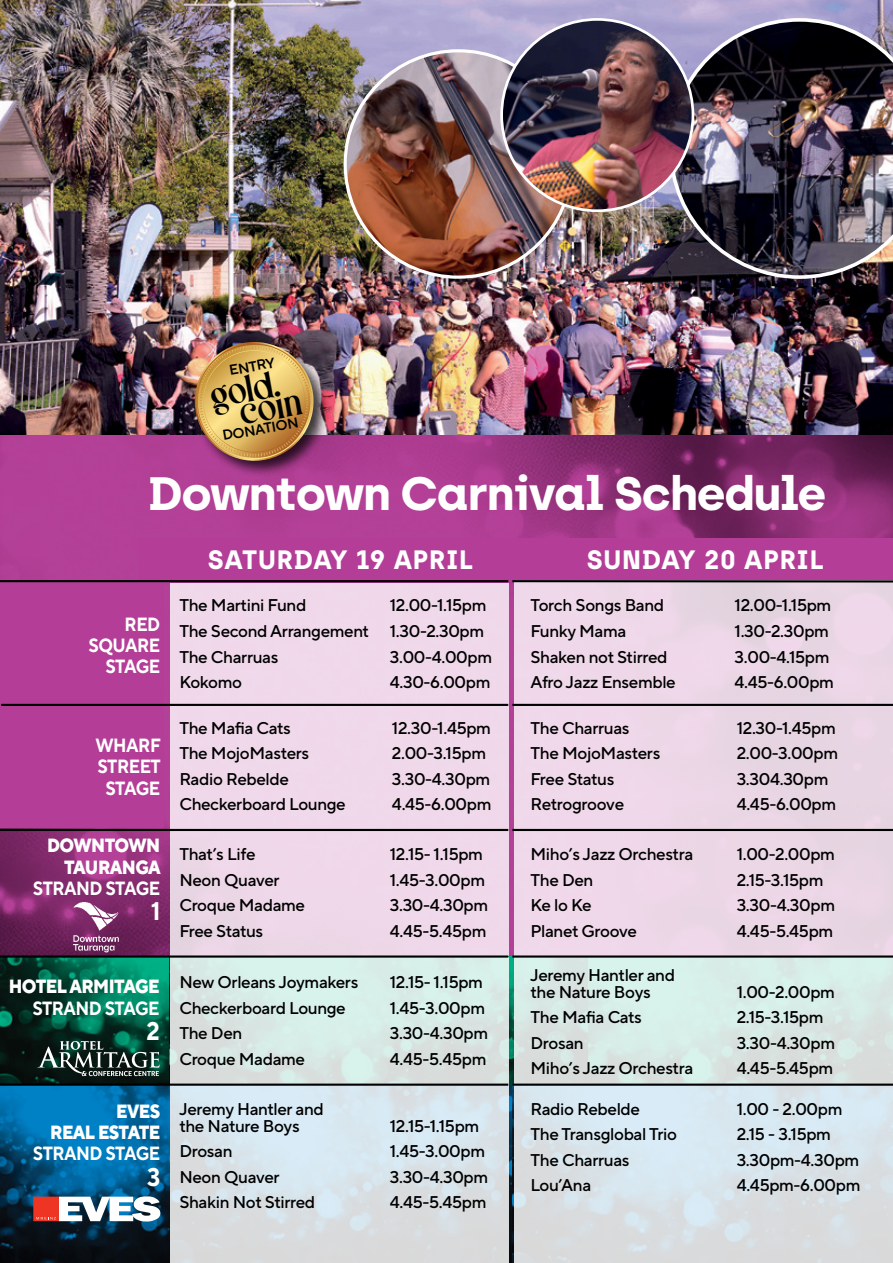
<style>
.page{position:relative;width:893px;height:1263px;background:#fff}
.page>*{position:absolute;margin:0;border:0;box-sizing:border-box;transform-origin:0 0}
.t1{font:700 46.8px "Archia";letter-spacing:-.025em;color:#fff}
.t2{font:500 38.85px "Westiva";color:#000}
.t3{font:700 26.55px "Archia";letter-spacing:.03em;color:#fff}
.t4{font:700 25.5px "TT Norms Pro";color:#fff;scale:.9 1}
.t5{font:700 19.2px/21.3px "TT Norms Pro";letter-spacing:-.03em;color:#fff;text-align:right;scale:.9 1}
.t6{font:800 19.2px/21.3px "TT Norms Pro";letter-spacing:-.03em;color:#fff;text-align:right;scale:.9 1}
.t7{font:500 16.95px/25.5px "TT Norms Pro";letter-spacing:-.02em;color:#000}
.t8{font:14.25px "TT Norms Pro Dm Bd";color:#000}
</style>
<div class="page">
<img style="left:0;top:434px;width:893px;height:649px">
<img style="left:1px;top:957px;width:168px;height:126px">
<img style="left:0;top:1085px;width:512px;height:178px">
<img style="left:0;top:0;width:893px;height:434px">
<div style="left:170px;top:575px;width:338px;height:380px;background:#efd8ea"></div>
<svg style="left:170px;top:957px;width:338px;height:306px;background:#d7e4e5"></svg>
<div style="left:514px;top:575px;width:379px;height:382px;background:#edd7e7"></div>
<svg style="left:514px;top:957px;width:379px;height:306px;background:#d7e4e6"></svg>
<div style="left:138px;top:538px;width:370px;height:44px;background:#b43e97"></div>
<div style="left:0;top:581px;width:164px;height:123px;background:#b43e97"></div>
<div style="left:0;top:704px;width:164px;height:124px;background:#b43e97"></div>
<div style="left:491px;top:538px;width:402px;height:42px;background:#b43e97"></div>
<hr style="left:0;top:580px;width:508px;height:2px;background:#000">
<hr style="left:512px;top:580px;width:381px;height:2px;background:#000">
<hr style="left:1px;top:704px;width:507px;height:2px;background:#000">
<hr style="left:0;top:829px;width:508px;height:2px;background:#000">
<hr style="left:0;top:955px;width:508px;height:2px;background:#000">
<hr style="left:512px;top:704px;width:381px;height:2px;background:#000">
<hr style="left:512px;top:829px;width:381px;height:2px;background:#000">
<hr style="left:512px;top:955px;width:381px;height:2px;background:#000">
<hr style="left:512px;top:1083px;width:381px;height:3px;background:#000">
<img style="left:669px;top:18px;width:224px;height:261px">
<img style="left:345px;top:51px;width:226px;height:226px">
<img style="left:502px;top:19px;width:191px;height:192px;border-radius:95px">
<div style="left:192px;top:339px;width:139px;height:139px;background:#000;opacity:.75"></div>
<img style="left:190px;top:340px;width:128px;height:125px">
<hr style="left:0;top:1083px;width:508px;height:3px;background:#000">
<div style="left:33px;top:1197px;width:26px;height:24px;background:#ee3524"></div>
<svg style="left:36px;top:1196px;width:124px;height:26px"></svg>
<img style="left:60px;top:890px;width:73px;height:66px">
<svg style="left:37px;top:1041px;width:123px;height:35px;background:#3c534d"></svg>
<p class="t8" style="left:227px;top:360px;width:48px;rotate:-10deg">ENTRY</p>
<h2 class="t2" style="left:205px;top:372px;width:67px;rotate:-10deg">gold</h2>
<p class="t8" style="left:221px;top:425px;width:79px;rotate:-10deg">DONATION</p>
<h2 class="t2" style="left:235px;top:388px;width:66px;rotate:-10deg">coin</h2>
<h1 class="t1" style="left:148px;top:464px;width:680px">Downtown Carnival Schedule</h1>
<p class="t5" style="left:88px;top:613px;width:81px">RED<br>SQUARE<br>STAGE</p>
<p class="t5" style="left:95px;top:735px;width:74px;text-align:center">WHARF<br>STREET<br>STAGE</p>
<p class="t6" style="left:47px;top:833px;width:128px">DOWNTOWN<br>TAURANGA</p>
<p class="t5" style="left:33px;top:877px;width:143px">STRAND STAGE</p>
<h3 class="t4" style="left:151px;top:893px;width:12px">1</h3>
<p class="t6" style="left:9px;top:974px;width:169px">HOTEL ARMITAGE</p>
<p class="t5" style="left:32px;top:997px;width:143px">STRAND STAGE</p>
<h3 class="t4" style="left:146px;top:1012px;width:16px">2</h3>
<p class="t6" style="left:50px;top:1099px;width:124px">EVES<br>REAL ESTATE</p>
<p class="t5" style="left:33px;top:1143px;width:143px">STRAND STAGE</p>
<h3 class="t4" style="left:147px;top:1158px;width:16px">3</h3>
<h3 class="t3" style="left:208px;top:543px;width:267px">SATURDAY 19 APRIL</h3>
<h3 class="t3" style="left:587px;top:543px;width:239px">SUNDAY 20 APRIL</h3>
<p class="t7" style="left:179px;top:593px;width:309px;text-indent:210px">12.00-1.15pm<br>The Second Arrangement 1.30-2.30pm<br>The Charruas</p>
<p class="t7" style="left:179px;top:593px;width:128px">The Martini Fund</p>
<p class="t7" style="left:390px;top:644px;width:104px">3.00-4.00pm</p>
<p class="t7" style="left:179px;top:669px;width:64px">Kokomo</p>
<p class="t7" style="left:390px;top:669px;width:102px">4.30-6.00pm</p>
<p class="t7" style="left:179px;top:715px;width:113px">The Mafia Cats</p>
<p class="t7" style="left:392px;top:715px;width:100px">12.30-1.45pm</p>
<p class="t7" style="left:179px;top:740px;width:131px">The MojoMasters</p>
<p class="t7" style="left:392px;top:740px;width:96px">2.00-3.15pm</p>
<p class="t7" style="left:179px;top:766px;width:111px">Radio Rebelde</p>
<p class="t7" style="left:392px;top:766px;width:100px">3.30-4.30pm</p>
<p class="t7" style="left:179px;top:791px;width:168px">Checkerboard Lounge</p>
<p class="t7" style="left:392px;top:791px;width:101px">4.45-6.00pm</p>
<p class="t7" style="left:179px;top:841px;width:78px">That’s Life</p>
<p class="t7" style="left:390px;top:841px;width:95px">12.15- 1.15pm</p>
<p class="t7" style="left:179px;top:867px;width:102px">Neon Quaver</p>
<p class="t7" style="left:390px;top:867px;width:97px">1.45-3.00pm</p>
<p class="t7" style="left:179px;top:892px;width:127px">Croque Madame</p>
<p class="t7" style="left:390px;top:892px;width:100px">3.30-4.30pm</p>
<p class="t7" style="left:179px;top:918px;width:85px">Free Status</p>
<p class="t7" style="left:390px;top:918px;width:98px">4.45-5.45pm</p>
<p class="t7" style="left:179px;top:969px;width:181px">New Orleans Joymakers</p>
<p class="t7" style="left:390px;top:969px;width:95px">12.15- 1.15pm</p>
<p class="t7" style="left:179px;top:995px;width:168px">Checkerboard Lounge</p>
<p class="t7" style="left:390px;top:995px;width:97px">1.45-3.00pm</p>
<p class="t7" style="left:179px;top:1020px;width:64px">The Den</p>
<p class="t7" style="left:390px;top:1020px;width:100px">3.30-4.30pm</p>
<p class="t7" style="left:179px;top:1046px;width:127px">Croque Madame</p>
<p class="t7" style="left:390px;top:1046px;width:98px">4.45-5.45pm</p>
<p class="t7" style="left:179px;top:1100px;width:146px;line-height:17px">Jeremy Hantler and the Nature Boys</p>
<p class="t7" style="left:390px;top:1113px;width:91px">12.15-1.15pm</p>
<p class="t7" style="left:179px;top:1138px;width:55px">Drosan</p>
<p class="t7" style="left:390px;top:1138px;width:97px">1.45-3.00pm</p>
<p class="t7" style="left:179px;top:1164px;width:102px">Neon Quaver</p>
<p class="t7" style="left:390px;top:1164px;width:100px">3.30-4.30pm</p>
<p class="t7" style="left:179px;top:1190px;width:137px">Shakin Not Stirred</p>
<p class="t7" style="left:390px;top:1190px;width:98px">4.45-5.45pm</p>
<p class="t7" style="left:530px;top:593px;width:135px">Torch Songs Band</p>
<p class="t7" style="left:735px;top:593px;width:98px">12.00-1.15pm</p>
<p class="t7" style="left:530px;top:618px;width:97px">Funky Mama</p>
<p class="t7" style="left:735px;top:618px;width:96px">1.30-2.30pm</p>
<p class="t7" style="left:530px;top:644px;width:139px">Shaken not Stirred</p>
<p class="t7" style="left:735px;top:644px;width:96px">3.00-4.15pm</p>
<p class="t7" style="left:530px;top:669px;width:147px">Afro Jazz Ensemble</p>
<p class="t7" style="left:735px;top:669px;width:101px">4.45-6.00pm</p>
<p class="t7" style="left:530px;top:715px;width:101px">The Charruas</p>
<p class="t7" style="left:737px;top:715px;width:100px">12.30-1.45pm</p>
<p class="t7" style="left:530px;top:740px;width:131px">The MojoMasters</p>
<p class="t7" style="left:737px;top:740px;width:103px">2.00-3.00pm</p>
<p class="t7" style="left:530px;top:766px;width:85px">Free Status</p>
<p class="t7" style="left:737px;top:766px;width:93px">3.304.30pm</p>
<p class="t7" style="left:530px;top:791px;width:95px">Retrogroove</p>
<p class="t7" style="left:737px;top:791px;width:101px">4.45-6.00pm</p>
<p class="t7" style="left:530px;top:841px;width:164px">Miho’s Jazz Orchestra</p>
<p class="t7" style="left:737px;top:841px;width:100px">1.00-2.00pm</p>
<p class="t7" style="left:530px;top:867px;width:64px">The Den</p>
<p class="t7" style="left:737px;top:867px;width:88px">2.15-3.15pm</p>
<p class="t7" style="left:530px;top:892px;width:63px">Ke lo Ke</p>
<p class="t7" style="left:737px;top:892px;width:100px">3.30-4.30pm</p>
<p class="t7" style="left:530px;top:918px;width:108px">Planet Groove</p>
<p class="t7" style="left:737px;top:918px;width:98px">4.45-5.45pm</p>
<p class="t7" style="left:530px;top:966px;width:146px;line-height:17px">Jeremy Hantler and the Nature Boys</p>
<p class="t7" style="left:737px;top:979px;width:100px">1.00-2.00pm</p>
<p class="t7" style="left:530px;top:1004px;width:113px">The Mafia Cats</p>
<p class="t7" style="left:737px;top:1004px;width:88px">2.15-3.15pm</p>
<p class="t7" style="left:530px;top:1030px;width:55px">Drosan</p>
<p class="t7" style="left:737px;top:1030px;width:100px">3.30-4.30pm</p>
<p class="t7" style="left:530px;top:1055px;width:164px">Miho’s Jazz Orchestra</p>
<p class="t7" style="left:737px;top:1055px;width:98px">4.45-5.45pm</p>
<p class="t7" style="left:530px;top:1096px;width:111px">Radio Rebelde</p>
<p class="t7" style="left:737px;top:1096px;width:107px">1.00 - 2.00pm</p>
<p class="t7" style="left:530px;top:1121px;width:148px">The Transglobal Trio</p>
<p class="t7" style="left:737px;top:1121px;width:96px">2.15 - 3.15pm</p>
<p class="t7" style="left:530px;top:1147px;width:101px">The Charruas</p>
<p class="t7" style="left:737px;top:1147px;width:124px">3.30pm-4.30pm</p>
<p class="t7" style="left:530px;top:1172px;width:62px">Lou’Ana</p>
<p class="t7" style="left:737px;top:1172px;width:125px">4.45pm-6.00pm</p>
</div>
